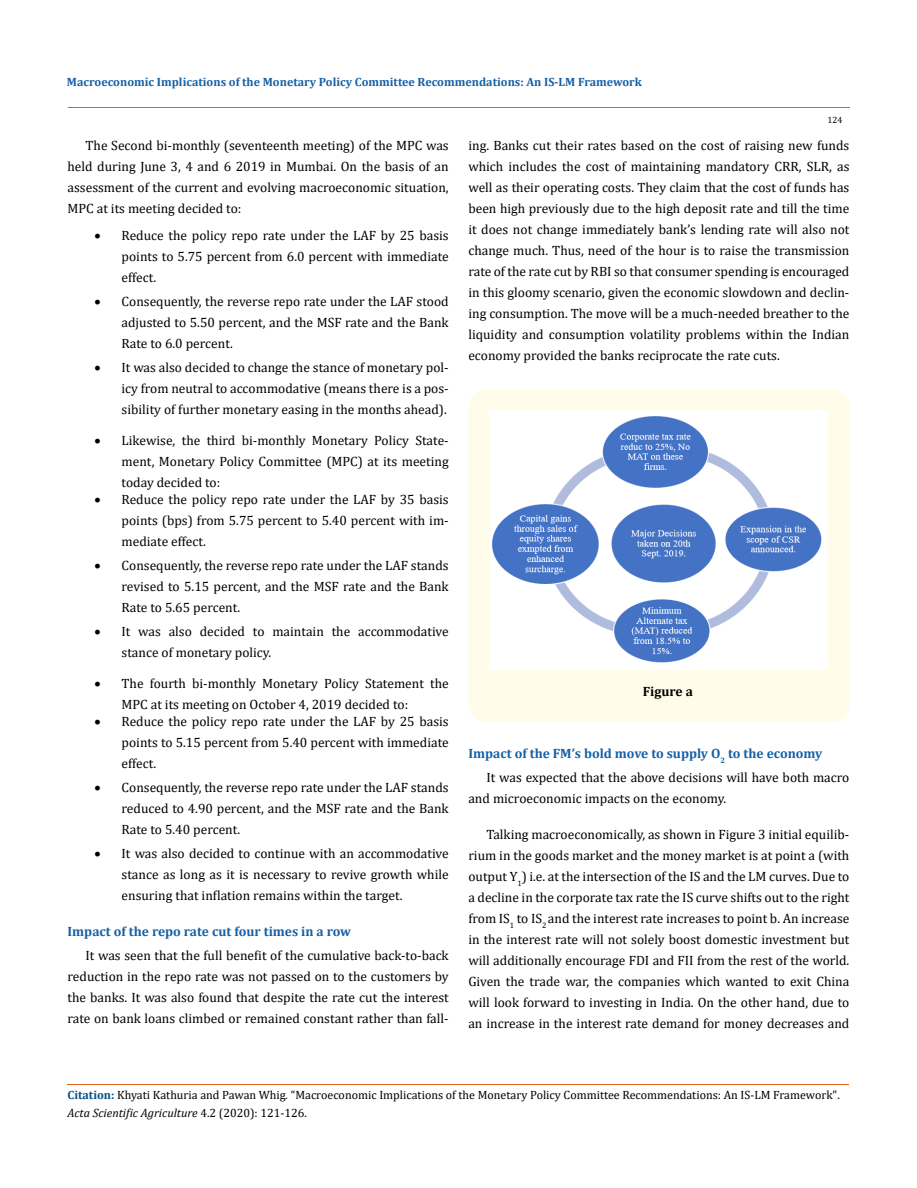
<style>
.page{position:relative;width:917px;height:1188px;background:#fff}
.page>*{position:absolute;margin:0;border:0;box-sizing:border-box;transform-origin:0 0}
.t1{font:13.5px/21px "Cambria";color:#000;text-align:justify}
.t2{font:700 13.5px "Cambria";color:#1560a6}
.t3{font:700 13.5px "Cambria";color:#000}
.t4{font:12px/18px "Cambria";color:#000}
.t5{font:700 12px "Cambria";color:#1560a6}
.t6{font:9px "Cambria";color:#000}
.s1{font-weight:700;color:#1560a6}
.s2{font-weight:700;color:#035089}
.s3{font-style:italic}
</style>
<div class="page">
<div style="left:468px;top:390px;width:381px;height:332px;background:#fffde9;border-radius:18px"></div>
<img style="left:490px;top:410px;width:337px;height:260px">
<hr style="left:68px;top:108px;width:781px;height:1px;background:#e05d1a">
<hr style="left:68px;top:1084px;width:781px;height:1px;background:#e05d1a">
<p class="t5" style="left:67px;top:74px;width:576px">Macroeconomic Implications of the Monetary Policy Committee Recommendations: An IS-LM Framework</p>
<p class="t6" style="left:827px;top:114px;width:16px">124</p>
<p class="t1" style="left:68px;top:135px;width:382px;text-indent:18px">The Second bi-monthly (seventeenth meeting) of the MPC was held during June 3, 4 and 6 2019 in Mumbai. On the basis of an assessment of the current and evolving macroeconomic situation, MPC at its meeting decided to:</p>
<p class="t1" style="left:122px;top:225px;width:329px;text-indent:-27px">• Reduce the policy repo rate under the LAF by 25 basis points to 5.75 percent from 6.0 percent with immediate effect.</p>
<p class="t1" style="left:122px;top:291px;width:329px;text-indent:-27px">• Consequently, the reverse repo rate under the LAF stood adjusted to 5.50 percent, and the MSF rate and the Bank Rate to 6.0 percent.</p>
<p class="t1" style="left:122px;top:357px;width:329px;text-indent:-27px">• It was also decided to change the stance of monetary pol&shy;icy from neutral to accommodative (means there is a pos&shy;sibility of further monetary easing in the months ahead).</p>
<p class="t1" style="left:122px;top:430px;width:329px;text-indent:-27px">• Likewise, the third bi-monthly Monetary Policy State&shy;ment, Monetary Policy Committee (MPC) at its meeting today decided to:</p>
<p class="t1" style="left:122px;top:489px;width:329px;text-indent:-27px">• Reduce the policy repo rate under the LAF by 35 basis points (bps) from 5.75 percent to 5.40 percent with im&shy;mediate effect.</p>
<p class="t1" style="left:122px;top:555px;width:329px;text-indent:-27px">• Consequently, the reverse repo rate under the LAF stands revised to 5.15 percent, and the MSF rate and the Bank Rate to 5.65 percent.</p>
<p class="t1" style="left:122px;top:621px;width:328px;text-indent:-27px">• It was also decided to maintain the accommodative stance of monetary policy.</p>
<p class="t1" style="left:122px;top:673px;width:328px;text-indent:-27px">• The fourth bi-monthly Monetary Policy Statement the<br>MPC at its meeting on October 4, 2019 decided to:</p>
<p class="t1" style="left:122px;top:711px;width:329px;text-indent:-27px">• Reduce the policy repo rate under the LAF by 25 basis points to 5.15 percent from 5.40 percent with immediate effect.</p>
<p class="t1" style="left:122px;top:777px;width:329px;text-indent:-27px">• Consequently, the reverse repo rate under the LAF stands reduced to 4.90 percent, and the MSF rate and the Bank Rate to 5.40 percent.</p>
<p class="t1" style="left:122px;top:843px;width:328px;text-indent:-27px">• It was also decided to continue with an accommodative stance as long as it is necessary to revive growth while ensuring that inflation remains within the target.</p>
<p class="t2" style="left:68px;top:922px;width:285px">Impact of the repo rate cut four times in a row</p>
<p class="t1" style="left:68px;top:945px;width:383px;text-indent:18px">It was seen that the full benefit of the cumulative back-to-back reduction in the repo rate was not passed on to the customers by the banks. It was also found that despite the rate cut the interest rate on bank loans climbed or remained constant rather than fall-</p>
<p class="t1" style="left:468px;top:135px;width:382px">ing. Banks cut their rates based on the cost of raising new funds which includes the cost of maintaining mandatory CRR, SLR, as well as their operating costs. They claim that the cost of funds has been high previously due to the high deposit rate and till the time it does not change immediately bank’s lending rate will also not change much. Thus, need of the hour is to raise the transmission rate of the rate cut by RBI so that consumer spending is encouraged in this gloomy scenario, given the economic slowdown and declin&shy;ing consumption. The move will be a much-needed breather to the liquidity and consumption volatility problems within the Indian economy provided the banks reciprocate the rate cuts.</p>
<p class="t3" style="left:642px;top:682px;width:52px">Figure a</p>
<p class="t1" style="left:486px;top:741px;width:364px;line-height:24px;text-indent:-18px"><span class="s1">Impact of the FM’s bold move to supply O</span><sub>2</sub> <span class="s1">to the economy<br></span>It was expected that the above decisions will have both macro</p>
<p class="t1" style="left:468px;top:788px;width:259px">and microeconomic impacts on the economy.</p>
<p class="t1" style="left:468px;top:824px;width:382px;text-indent:18px">Talking macroeconomically, as shown in Figure 3 initial equilib&shy;rium in the goods market and the money market is at point a (with output Y<sub>1</sub>) i.e. at the intersection of the IS and the LM curves. Due to a decline in the corporate tax rate the IS curve shifts out to the right from IS<sub>1</sub> to IS<sub>2</sub> and the interest rate increases to point b. An increase in the interest rate will not solely boost domestic investment but will additionally encourage FDI and FII from the rest of the world.<br>Given the trade war, the companies which wanted to exit China will look forward to investing in India. On the other hand, due to an increase in the interest rate demand for money decreases and</p>
<p class="t4" style="left:68px;top:1086px;width:773px"><span class="s2">Citation:</span> Khyati Kathuria and Pawan Whig<span class="s3">.</span> “Macroeconomic Implications of the Monetary Policy Committee Recommendations: An IS-LM Framework".<br><span class="s3">Acta Scientific Agriculture</span> 4.2 (2020): 121-126.</p>
</div>
